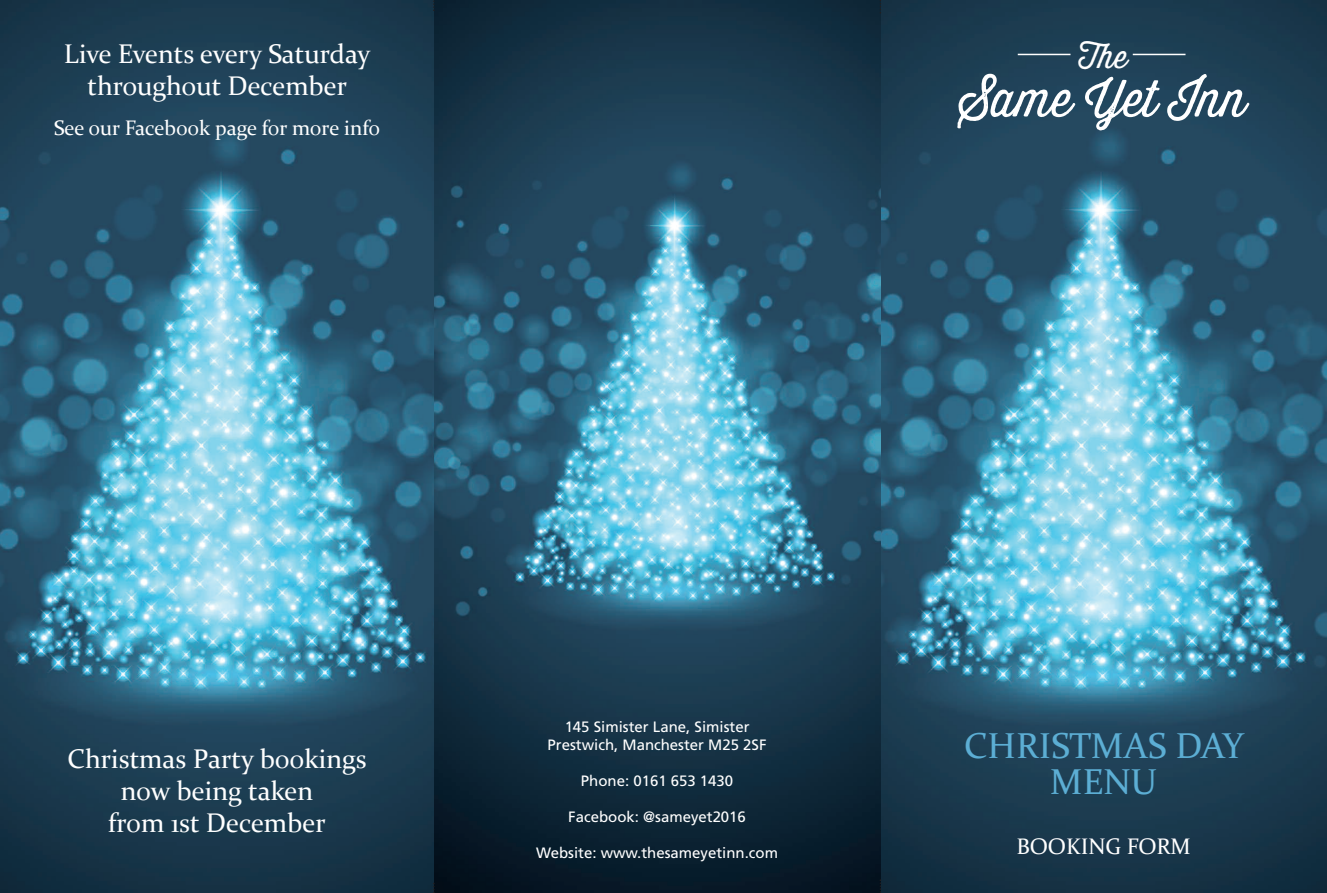
<style>
.page{position:relative;width:1327px;height:893px;background:#fff}
.page>*{position:absolute;margin:0;border:0;box-sizing:border-box;transform-origin:0 0}
.t1{font:50.25px "Thirsty Rough Lt";color:#fff}
.t2{font:36px/36px "Constantia";color:#5caed4;text-align:center}
.t3{font:31.95px "Thirsty Rough Lt";color:#fff}
.t4{font:27px/32.4px "Constantia";color:#fff;text-align:center}
.t5{font:22.5px "Constantia";color:#fff}
.t6{font:21px "Constantia";color:#fff}
.t7{font:15px/18px "Frutiger";color:#fff;text-align:center}
</style>
<div class="page">
<img style="left:0;top:0;width:434px;height:893px">
<img style="left:434px;top:0;width:893px;height:893px">
<svg style="left:879px;top:879px;width:2px;height:14px"></svg>
<svg style="left:879px;top:0;width:2px;height:14px"></svg>
<hr style="left:1017px;top:54px;width:53px;height:1px;background:#fff">
<hr style="left:1132px;top:54px;width:53px;height:1px;background:#fff">
<h3 class="t4" style="left:64px;top:37px;width:308px">Live Events every Saturday throughout December</h3>
<h3 class="t6" style="left:54px;top:115px;width:328px">See our Facebook page for more info</h3>
<h3 class="t3" style="left:1078px;top:41px;width:51px">The</h3>
<h1 class="t1" style="left:959px;top:73px;width:288px">Same Yet Inn</h1>
<h3 class="t4" style="left:68px;top:742px;width:301px">Christmas Party bookings now being taken<br>from 1st December</h3>
<p class="t7" style="left:547px;top:719px;width:220px">145 Simister Lane, Simister<br>Prestwich, Manchester M25 2SF</p>
<p class="t7" style="left:581px;top:773px;width:154px">Phone: 0161 653 1430</p>
<p class="t7" style="left:568px;top:809px;width:179px">Facebook: @sameyet2016</p>
<p class="t7" style="left:536px;top:845px;width:243px">Website: www.thesameyetinn.com</p>
<h3 class="t5" style="left:1016px;top:833px;width:176px">BOOKING FORM</h3>
<h2 class="t2" style="left:964px;top:728px;width:282px">CHRISTMAS DAY<br>MENU</h2>
</div>
